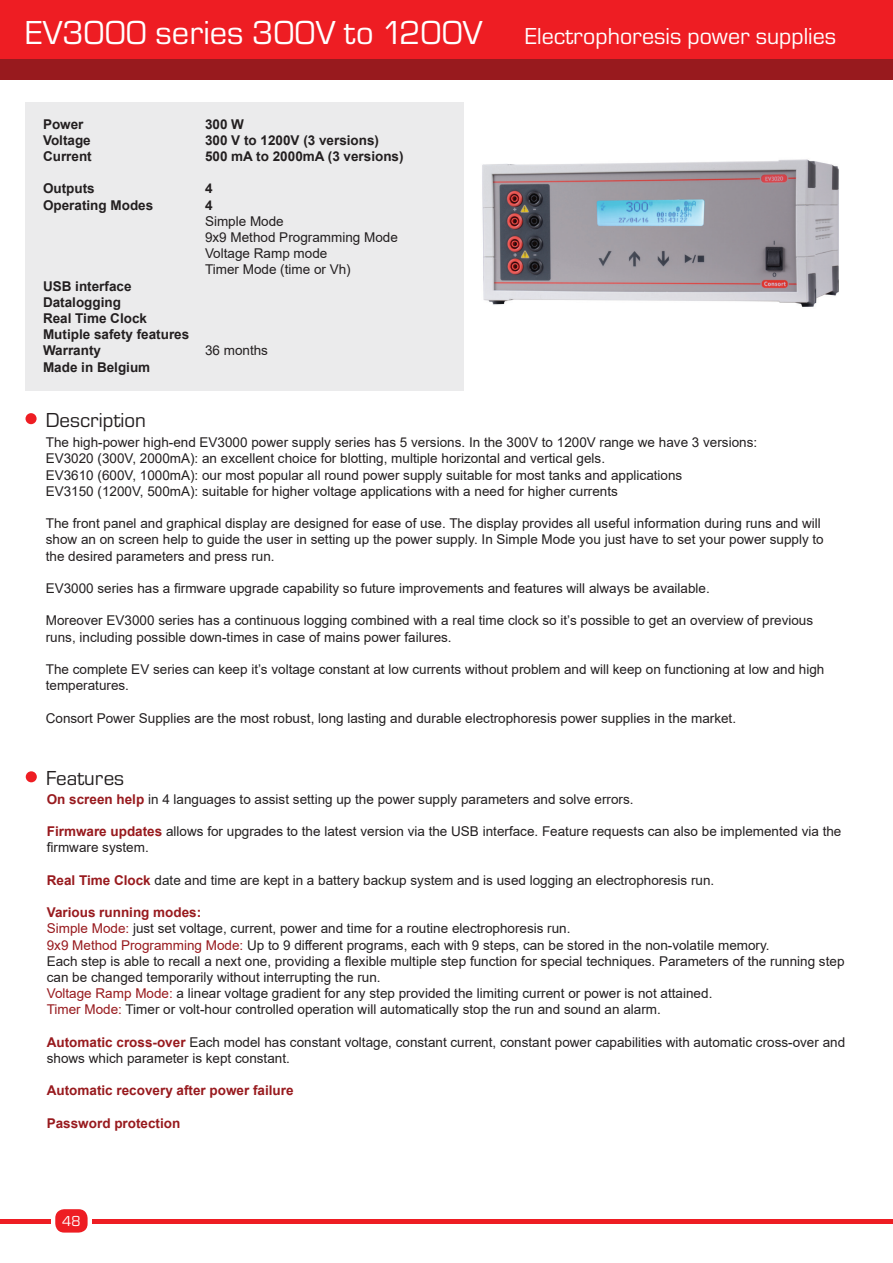
<style>
.page{position:relative;width:893px;height:1263px;background:#fff}
.page>*{position:absolute;margin:0;border:0;box-sizing:border-box;transform-origin:0 0}
.t1{font:24px "Eurostile TOT";color:#fff}
.t2{font:21px "Eurostile TOT";color:#231f20}
.t3{font:15px "Eurostile TOT";color:#fff}
.t4{font:13.5px/16.2px "Arial";color:#231f20}
.t5{font:700 13.5px/16.2px "Arial";color:#231f20}
.t6{font:700 13.5px "Arial";color:#981a1e}
.s1{font-size:34.5px}
.s2{font-weight:700;color:#981a1e}
.s3{color:#981a1e}
</style>
<div class="page">
<hr style="left:0;top:1219px;width:893px;height:4px;background:#ee1d23">
<div style="left:0;top:0;width:893px;height:59px;background:#ee1d23"></div>
<div style="left:0;top:59px;width:893px;height:20px;background:#981a1e"></div>
<div style="left:51px;top:1204px;width:41px;height:33px;background:#fff"></div>
<div style="left:55px;top:1209px;width:33px;height:23px;background:#ee1d23;border-radius:9px"></div>
<div style="left:26px;top:413px;width:11px;height:11px;background:#ee1d23;border-radius:50%"></div>
<div style="left:26px;top:771px;width:11px;height:11px;background:#ee1d23;border-radius:50%"></div>
<img style="left:482px;top:159px;width:357px;height:148px">
<div style="left:26px;top:102px;width:438px;height:289px;background:#ebebec"></div>
<h1 class="t1" style="left:26px;top:23px;width:812px"><span class="s1">EV3000 series 300V to 1200V</span> Electrophoresis power supplies</h1>
<p class="t5" style="left:43px;top:116px;width:42px">Power</p>
<p class="t5" style="left:205px;top:116px;width:41px">300 W</p>
<p class="t5" style="left:43px;top:132px;width:49px">Voltage</p>
<p class="t5" style="left:205px;top:132px;width:176px">300 V to 1200V (3 versions)</p>
<p class="t5" style="left:43px;top:148px;width:50px">Current</p>
<p class="t5" style="left:205px;top:148px;width:200px">500 mA to 2000mA (3 versions)</p>
<p class="t5" style="left:43px;top:181px;width:53px">Outputs</p>
<p class="t5" style="left:205px;top:181px;width:9px">4</p>
<p class="t5" style="left:43px;top:197px;width:112px">Operating Modes</p>
<p class="t5" style="left:205px;top:197px;width:9px">4</p>
<p class="t4" style="left:205px;top:213px;width:194px">Simple Mode<br>9x9 Method Programming Mode<br>Voltage Ramp mode<br>Timer Mode (time or Vh)</p>
<p class="t5" style="left:43px;top:278px;width:148px">USB interface<br>Datalogging<br>Real Time Clock<br>Mutiple safety features<br>Warranty</p>
<p class="t4" style="left:205px;top:342px;width:65px">36 months</p>
<p class="t5" style="left:43px;top:359px;width:109px">Made in Belgium</p>
<h2 class="t2" style="left:46px;top:408px;width:102px">Description</h2>
<p class="t4" style="left:46px;top:434px;width:713px">The high-power high-end EV3000 power supply series has 5 versions. In the 300V to 1200V range we have 3 versions:<br>EV3020 (300V, 2000mA): an excellent choice for blotting, multiple horizontal and vertical gels.<br>EV3610 (600V, 1000mA): our most popular all round power supply suitable for most tanks and applications<br>EV3150 (1200V, 500mA): suitable for higher voltage applications with a need for higher currents</p>
<p class="t4" style="left:46px;top:515px;width:779px">The front panel and graphical display are designed for ease of use. The display provides all useful information during runs and will show an on screen help to guide the user in setting up the power supply. In Simple Mode you just have to set your power supply to the desired parameters and press run.</p>
<p class="t4" style="left:46px;top:580px;width:666px">EV3000 series has a firmware upgrade capability so future improvements and features will always be available.</p>
<p class="t4" style="left:46px;top:612px;width:769px">Moreover EV3000 series has a continuous logging combined with a real time clock so it’s possible to get an overview of previous runs, including possible down-times in case of mains power failures.</p>
<p class="t4" style="left:46px;top:661px;width:780px">The complete EV series can keep it’s voltage constant at low currents without problem and will keep on functioning at low and high temperatures.</p>
<p class="t4" style="left:46px;top:710px;width:692px">Consort Power Supplies are the most robust, long lasting and durable electrophoresis power supplies in the market.</p>
<h2 class="t2" style="left:46px;top:766px;width:80px">Features</h2>
<p class="t4" style="left:47px;top:791px;width:588px"><span class="s2">On screen help</span> in 4 languages to assist setting up the power supply parameters and solve errors.</p>
<p class="t4" style="left:47px;top:823px;width:796px"><span class="s2">Firmware updates</span> allows for upgrades to the latest version via the USB interface. Feature requests can also be implemented via the firmware system.</p>
<p class="t4" style="left:47px;top:872px;width:669px"><span class="s2">Real Time Clock</span> date and time are kept in a battery backup system and is used logging an electrophoresis run.</p>
<p class="t4" style="left:47px;top:904px;width:799px"><span class="s2">Various running modes:<br></span><span class="s3">Simple Mode:</span> just set voltage, current, power and time for a routine electrophoresis run.<br><span class="s3">9x9 Method Programming Mode:</span> Up to 9 different programs, each with 9 steps, can be stored in the non-volatile memory.<br>Each step is able to recall a next one, providing a flexible multiple step function for special techniques. Parameters of the running step can be changed temporarily without interrupting the run.<br><span class="s3">Voltage Ramp Mode:</span> a linear voltage gradient for any step provided the limiting current or power is not attained.<br><span class="s3">Timer Mode:</span> Timer or volt-hour controlled operation will automatically stop the run and sound an alarm.</p>
<p class="t4" style="left:47px;top:1034px;width:800px"><span class="s2">Automatic cross-over</span> Each model has constant voltage, constant current, constant power capabilities with automatic cross-over and shows which parameter is kept constant.</p>
<p class="t6" style="left:47px;top:1081px;width:248px">Automatic recovery after power failure</p>
<p class="t6" style="left:47px;top:1113px;width:135px">Password protection</p>
<p class="t3" style="left:62px;top:1213px;width:20px">48</p>
</div>
